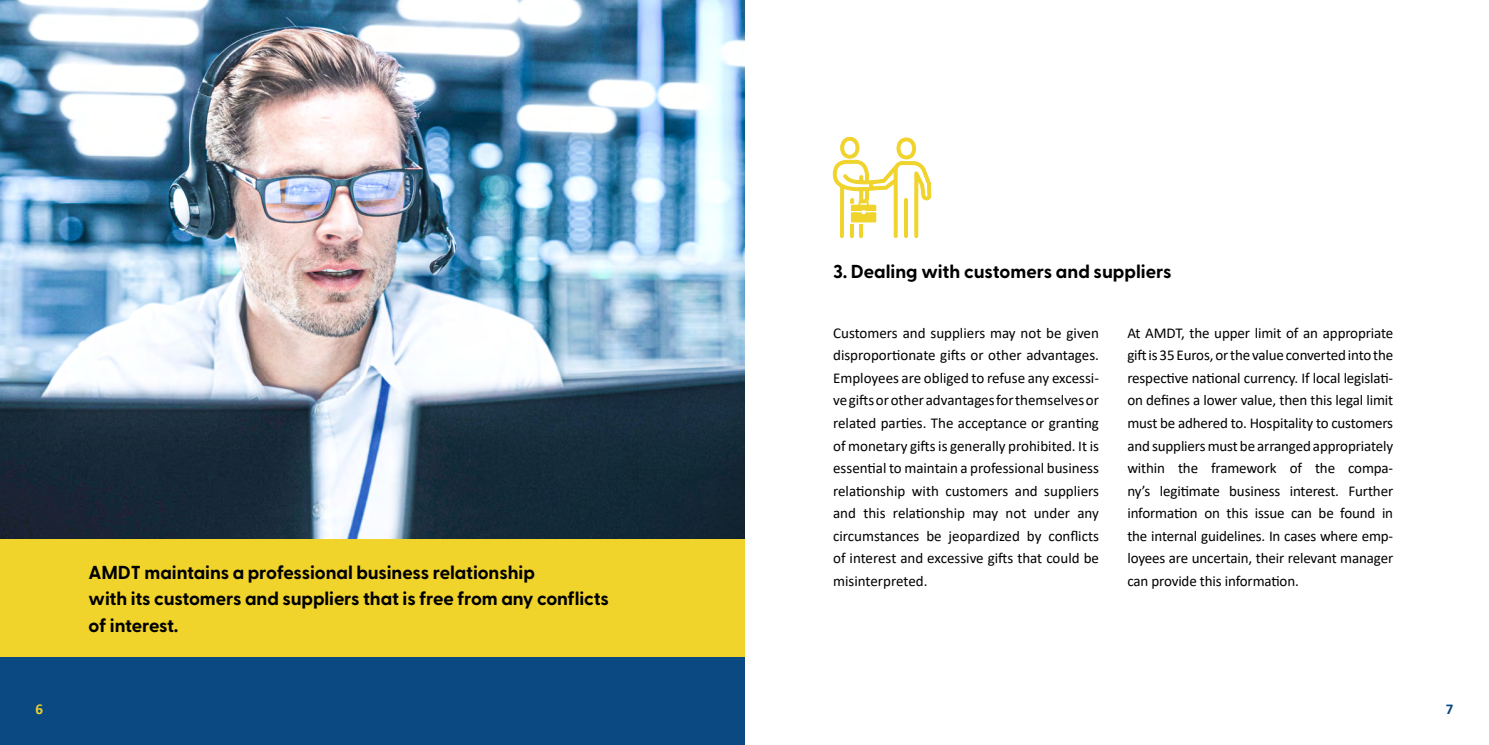
<style>
.page{position:relative;width:1489px;height:745px;background:#fff}
.page>*{position:absolute;margin:0;border:0;box-sizing:border-box;transform-origin:0 0}
.t1{font:700 18.75px/26.2px "Greycliff CF";letter-spacing:-.005em;color:#000}
.t2{font:15px/22.5px "Calibri";letter-spacing:-.01em;color:#000;text-align:justify}
.t3{font:700 15px "Calibri";color:#f0d32b}
.t4{font:700 15px "Calibri";color:#0b4982}
</style>
<div class="page">
<div style="left:0;top:0;width:744px;height:744px;background:#0b4982"></div>
<img style="left:0;top:0;width:744px;height:539px">
<svg style="left:833px;top:136px;width:98px;height:102px"></svg>
<div style="left:0;top:539px;width:744px;height:117px;background:#f0d32b"></div>
<p class="t1" style="left:89px;top:558px;width:522px">AMDT maintains a professional business relationship<br>with its customers and suppliers that is free from any conflicts of interest.</p>
<p class="t1" style="left:833px;top:257px;width:340px">3. Dealing with customers and suppliers</p>
<p class="t2" style="left:833px;top:321px;width:267px">Customers and suppliers may not be given disproportionate gifts or other advantages.<br>Employees are obliged to refuse any excessi&shy;ve gifts or other advantages for themselves or related parties. The acceptance or granting of monetary gifts is generally prohibited. It is essential to maintain a professional business relationship with customers and suppliers and this relationship may not under any circumstances be jeopardized by conflicts of interest and excessive gifts that could be misinterpreted.</p>
<p class="t2" style="left:1127px;top:321px;width:267px">At AMDT, the upper limit of an appropriate gift is 35 Euros, or the value converted into the respective national currency. If local legislati&shy;on defines a lower value, then this legal limit must be adhered to. Hospitality to customers and suppliers must be arranged appropriately within the framework of the compa&shy;ny’s legitimate business interest. Further information on this issue can be found in the internal guidelines. In cases where emp&shy;loyees are uncertain, their relevant manager can provide this information.</p>
<p class="t3" style="left:35px;top:697px;width:9px">6</p>
<p class="t4" style="left:1445px;top:697px;width:9px">7</p>
</div>
